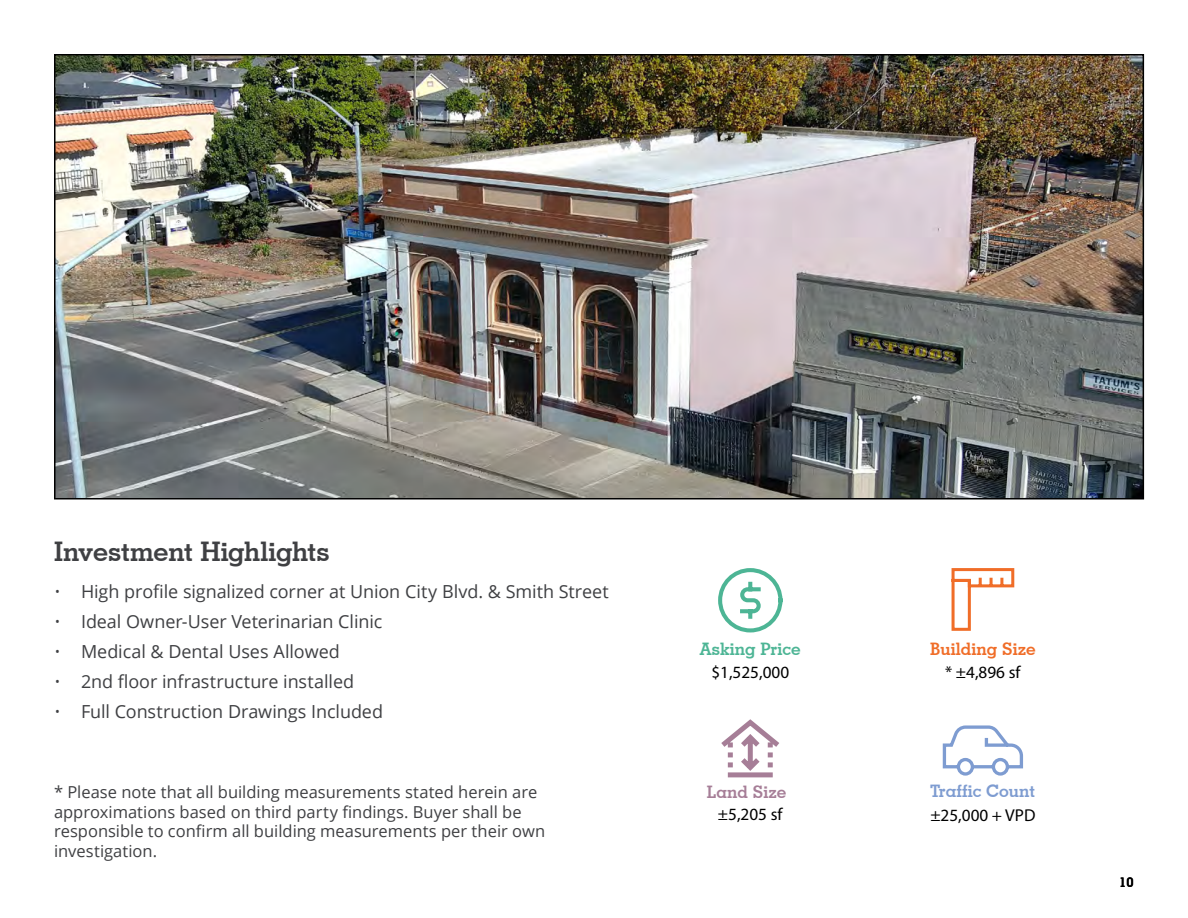
<style>
.page{position:relative;width:1188px;height:918px;background:#fff}
.page>*{position:absolute;margin:0;border:0;box-sizing:border-box;transform-origin:0 0}
.t1{font:700 27px "Geometric Slab 703 BT";letter-spacing:-.01em;color:#3f4043}
.t2{font:18px "Open Sans";letter-spacing:-.005em;color:#3f4043}
.t3{font:17.25px "Myriad Pro";color:#000}
.t4{font:700 17.25px "Geometric Slab 703 BT";color:#f06d28}
.t5{font:700 17.25px "Geometric Slab 703 BT";color:#7e9cd1}
.t6{font:700 17.25px "Geometric Slab 703 BT";color:#4db595}
.t7{font:700 17.25px "Geometric Slab 703 BT";color:#a67e97}
.t8{font:16.5px/19.8px "Open Sans";color:#3f4043}
.t9{font:700 13.5px "Geometric Slab 703 BT";color:#000}
.s1{font-weight:300}
</style>
<div class="page">
<img style="left:57px;top:57px;width:1084px;height:440px">
<svg style="left:951px;top:568px;width:64px;height:63px"></svg>
<svg style="left:718px;top:568px;width:65px;height:65px"></svg>
<svg style="left:942px;top:725px;width:81px;height:51px"></svg>
<svg style="left:721px;top:719px;width:58px;height:59px"></svg>
<h1 class="t1" style="left:54px;top:535px;width:278px">Investment Highlights</h1>
<p class="t2" style="left:54px;top:579px;width:556px"><span class="s1">•</span> High profile signalized corner at Union City Blvd. &amp; Smith Street</p>
<p class="t2" style="left:54px;top:609px;width:330px"><span class="s1">•</span> Ideal Owner-User Veterinarian Clinic</p>
<p class="t2" style="left:54px;top:639px;width:287px"><span class="s1">•</span> Medical &amp; Dental Uses Allowed</p>
<p class="t2" style="left:54px;top:669px;width:302px"><span class="s1">•</span> 2nd floor infrastructure installed</p>
<p class="t2" style="left:54px;top:699px;width:331px"><span class="s1">•</span> Full Construction Drawings Included</p>
<p class="t6" style="left:700px;top:639px;width:103px">Asking Price</p>
<p class="t3" style="left:711px;top:662px;width:79px">$1,525,000</p>
<p class="t8" style="left:54px;top:782px;width:493px">* Please note that all building measurements stated herein are approximations based on third party findings. Buyer shall be responsible to confirm all building measurements per their own investigation.</p>
<p class="t7" style="left:707px;top:781px;width:81px">Land Size</p>
<p class="t3" style="left:718px;top:803px;width:66px">±5,205 sf</p>
<p class="t4" style="left:930px;top:638px;width:107px">Building Size</p>
<p class="t3" style="left:945px;top:661px;width:77px">* ±4,896 sf</p>
<p class="t5" style="left:930px;top:781px;width:107px">Traffic Count</p>
<p class="t3" style="left:930px;top:804px;width:107px">±25,000 + VPD</p>
<p class="t9" style="left:1119px;top:874px;width:16px">10</p>
</div>
